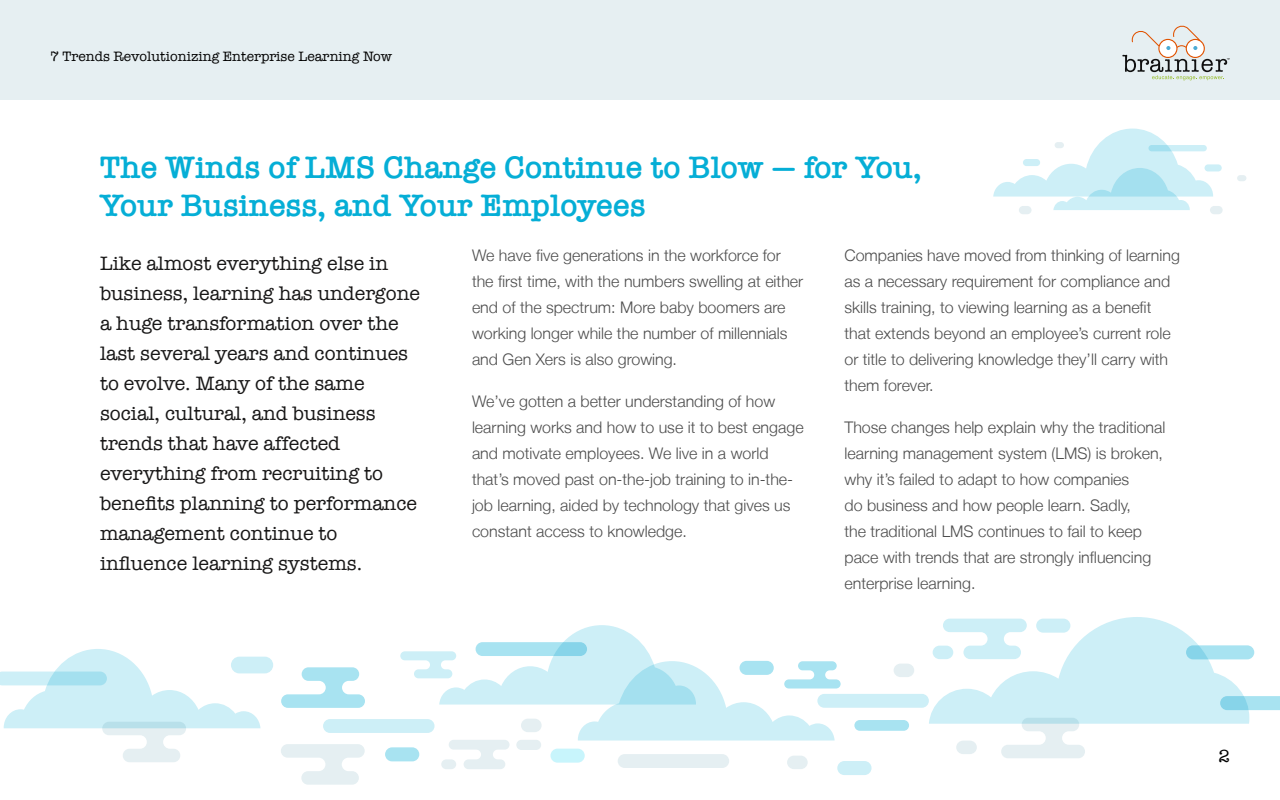
<style>
.page{position:relative;width:1280px;height:800px;background:#fff}
.page>*{position:absolute;margin:0;border:0;box-sizing:border-box;transform-origin:0 0}
.t1{font:600 32px/38px "American Typewriter";color:#05aed6}
.t2{font:20px/30px "American Typewriter";color:#181717}
.t3{font:18px "American Typewriter";color:#000}
.t4{font:300 16px/26px "Helvetica Neue LT";color:#4d4d4d}
.t5{font:14px "American Typewriter";color:#000}
</style>
<div class="page">
<div style="left:0;top:0;width:1280px;height:100px;background:#e6eff2"></div>
<svg style="left:1122px;top:26px;width:108px;height:54px"></svg>
<div style="left:837px;top:761px;width:35px;height:14px;background:#cdeff7;border-radius:7px"></div>
<svg style="left:281px;top:667px;width:84px;height:41px"></svg>
<svg style="left:281px;top:744px;width:84px;height:41px"></svg>
<div style="left:385px;top:747px;width:34px;height:14px;background:#a8e3f1;border-radius:7px"></div>
<div style="left:894px;top:664px;width:20px;height:13px;background:#e5eff2;border-radius:7px"></div>
<svg style="left:400px;top:625px;width:441px;height:144px"></svg>
<div style="left:817px;top:694px;width:112px;height:14px;background:#cdeff7;border-radius:7px"></div>
<div style="left:323px;top:719px;width:112px;height:14px;background:#cdeff7;border-radius:7px"></div>
<svg style="left:476px;top:642px;width:111px;height:14px;background:#a0dfef"></svg>
<div style="left:618px;top:754px;width:111px;height:14px;background:#e5eff2;border-radius:7px"></div>
<div style="left:231px;top:657px;width:42px;height:16px;background:#cdeff7;border-radius:8px"></div>
<div style="left:854px;top:720px;width:55px;height:11px;background:#a8e3f1;border-radius:5px"></div>
<svg style="left:0;top:649px;width:260px;height:113px"></svg>
<svg style="left:929px;top:617px;width:351px;height:141px"></svg>
<div style="left:1205px;top:164px;width:17px;height:7px;background:#cdeff7;border-radius:4px"></div>
<div style="left:1210px;top:206px;width:13px;height:8px;background:#e5eff2;border-radius:4px"></div>
<div style="left:1019px;top:206px;width:13px;height:8px;background:#e5eff2;border-radius:4px"></div>
<div style="left:1237px;top:175px;width:9px;height:6px;background:#e5eff2;border-radius:3px"></div>
<svg style="left:993px;top:129px;width:220px;height:81px"></svg>
<p class="t5" style="left:50px;top:45px;width:343px">7 Trends Revolutionizing Enterprise Learning Now</p>
<h1 class="t1" style="left:100px;top:148px;width:823px">The Winds of LMS Change Continue to Blow — for You,<br>Your Business, and Your Employees</h1>
<p class="t2" style="left:100px;top:247px;width:322px">Like almost everything else in business, learning has undergone a huge transformation over the last several years and continues to evolve. Many of the same social, cultural, and business trends that have affected everything from recruiting to benefits planning to performance management continue to influence learning systems.</p>
<p class="t4" style="left:472px;top:242px;width:333px">We have five generations in the workforce for the first time, with the numbers swelling at either end of the spectrum: More baby boomers are working longer while the number of millennials and Gen Xers is also growing.</p>
<p class="t4" style="left:844px;top:242px;width:337px">Companies have moved from thinking of learning as a necessary requirement for compliance and skills training, to viewing learning as a benefit that extends beyond an employee’s current role or title to delivering knowledge they’ll carry with them forever.</p>
<p class="t4" style="left:844px;top:414px;width:322px">Those changes help explain why the traditional learning management system (LMS) is broken, why it’s failed to adapt to how companies<br>do business and how people learn. Sadly,<br>the traditional LMS continues to fail to keep pace with trends that are strongly influencing enterprise learning.</p>
<p class="t4" style="left:472px;top:388px;width:333px">We’ve gotten a better understanding of how learning works and how to use it to best engage and motivate employees. We live in a world that’s moved past on-the-job training to in-the&shy;job learning, aided by technology that gives us constant access to knowledge.</p>
<p class="t3" style="left:1219px;top:743px;width:13px">2</p>
</div>
